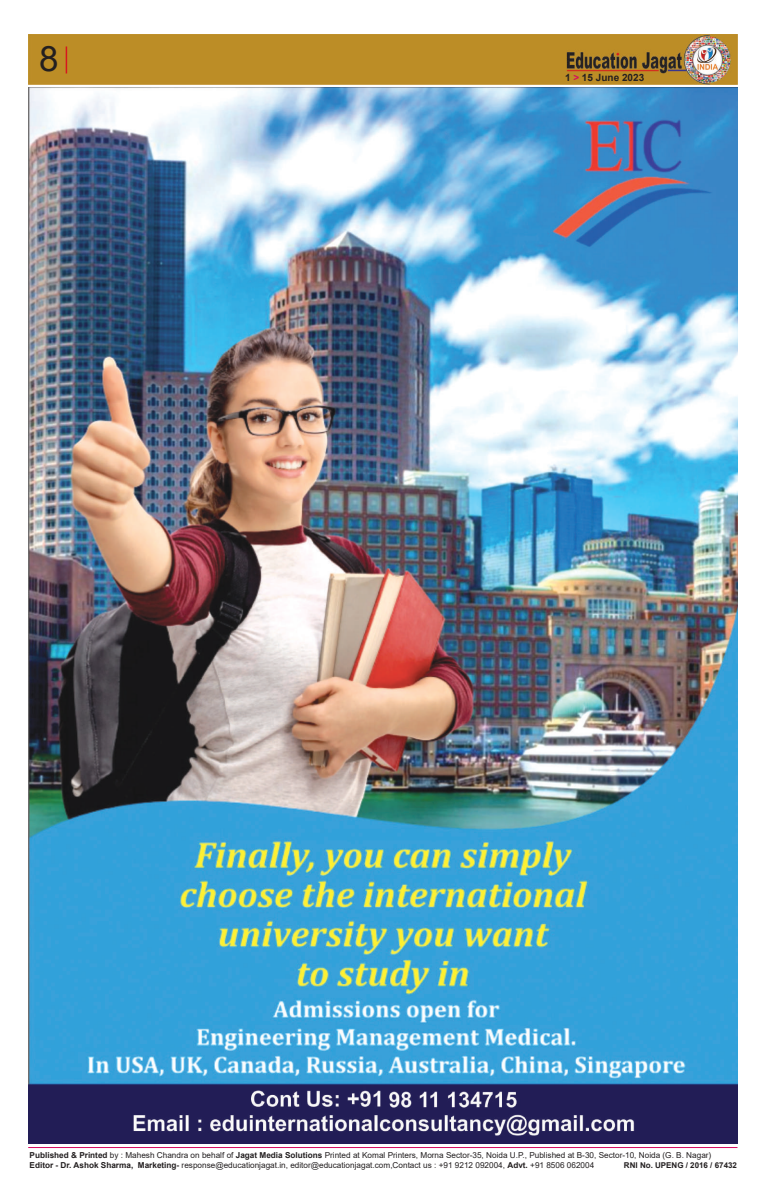
<style>
.page{position:relative;width:766px;height:1202px;background:#fff}
.page>*{position:absolute;margin:0;border:0;box-sizing:border-box;transform-origin:0 0}
.t1{font:35px "Arial";color:#231f20}
.t2{font:700 10px "Arial";color:#231f20}
.t3{font:8.2px/10px "Arial";color:#231f20}
.t4{font:700 8px "Arial";color:#231f20}
.s1{color:#d6095f}
.s2{font-weight:700}
</style>
<div class="page">
<hr style="left:28px;top:1147px;width:709px;height:1px;background:#d6095f">
<img style="left:28px;top:35px;width:709px;height:49px">
<svg style="left:66px;top:46px;width:1px;height:27px"></svg>
<img style="left:28px;top:87px;width:709px;height:1056px">
<h1 class="t1" style="left:39px;top:35px;width:21px">8</h1>
<p class="t2" style="left:565px;top:70px;width:81px">1 <span class="s1">&gt;</span> 15 June 2023</p>
<p class="t3" style="left:30px;top:1150px;width:683px"><span class="s2">Published &amp; Printed</span> by : Mahesh Chandra on behalf of <span class="s2">Jagat Media Solutions</span> Printed at Komal Printers, Morna Sector-35, Noida U.P., Published at B-30, Sector-10, Noida (G. B. Nagar)<br><span class="s2">Editor - Dr. Ashok Sharma, Marketing-</span> response@educationjagat.in, editor@educationjagat.com,Contact us : +91 9212 092004, <span class="s2">Advt.</span> +91 8506 062004</p>
<p class="t4" style="left:623px;top:1159px;width:114px">RNI No. UPENG / 2016 / 67432</p>
</div>
